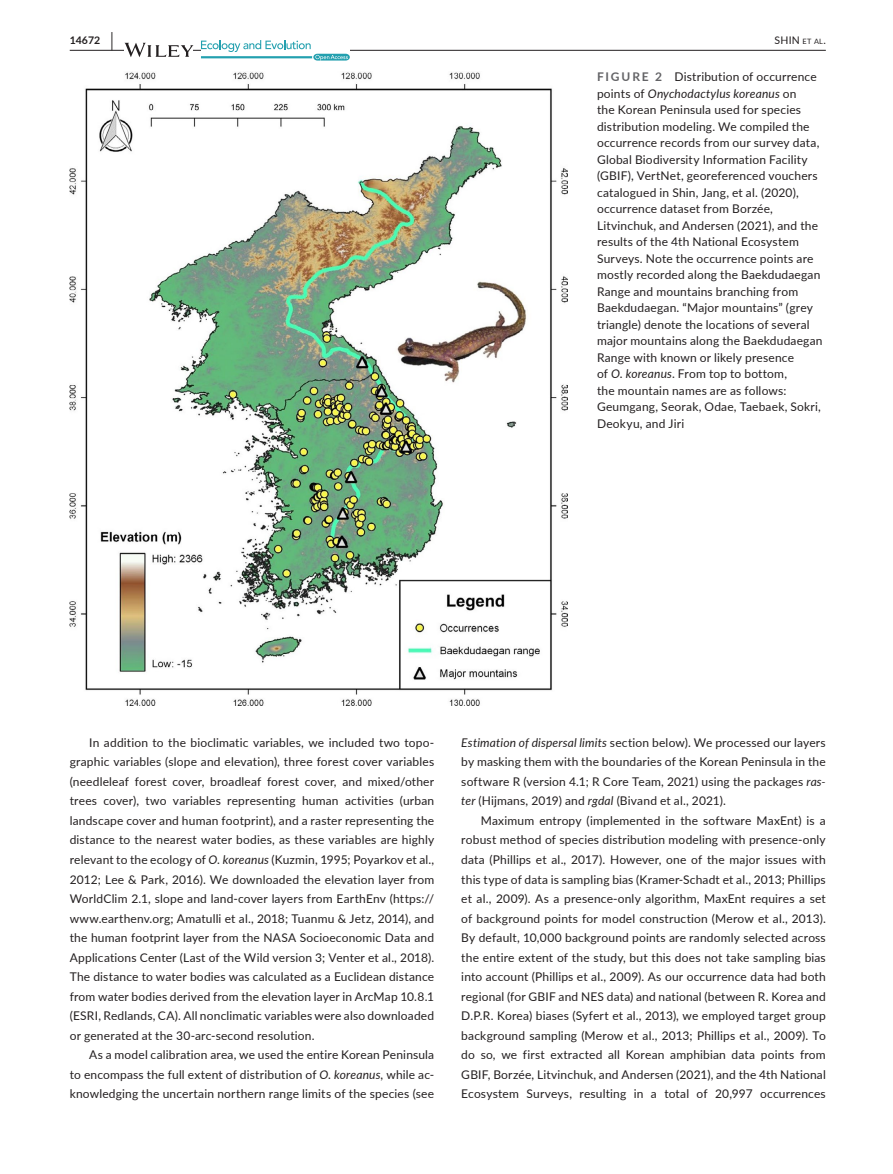
<style>
.page{position:relative;width:893px;height:1174px;background:#fff}
.page>*{position:absolute;margin:0;border:0;box-sizing:border-box;transform-origin:0 0}
.t1{font:12px/19.5px "Lato";letter-spacing:.015em;color:#231f20;text-align:justify}
.t2{font:10.5px "Lato";color:#231f20}
.t3{font:700 10.5px "Lato";color:#231f20}
.s1{font-size:19.5px}
.s2{font-size:7.35px}
.s3{font-weight:700;color:#636366}
.s4{font-style:italic}
</style>
<div class="page">
<hr style="left:70px;top:50px;width:756px;height:1px;background:#231f20">
<svg style="left:125px;top:43px;width:68px;height:14px"></svg>
<svg style="left:201px;top:40px;width:149px;height:21px"></svg>
<img style="left:70px;top:72px;width:497px;height:633px">
<p class="t3" style="left:70px;top:33px;width:45px">14672 <span class="s1">|</span></p>
<p class="t2" style="left:775px;top:33px;width:53px">SHIN <span class="s2">et al</span>.</p>
<p class="t1" style="left:597px;top:68px;width:227px;line-height:16.5px;text-align:left"><span class="s3">FIGURE 2</span> Distribution of occurrence points of <span class="s4">Onychodactylus koreanus</span> on<br>the Korean Peninsula used for species distribution modeling. We compiled the occurrence records from our survey data, Global Biodiversity Information Facility (GBIF), VertNet, georeferenced vouchers catalogued in Shin, Jang, et al. (2020), occurrence dataset from Borzée, Litvinchuk, and Andersen (2021), and the results of the 4th National Ecosystem Surveys. Note the occurrence points are mostly recorded along the Baekdudaegan Range and mountains branching from Baekdudaegan. “Major mountains” (grey triangle) denote the locations of several major mountains along the Baekdudaegan Range with known or likely presence<br>of <span class="s4">O. koreanus</span>. From top to bottom,<br>the mountain names are as follows:<br>Geumgang, Seorak, Odae, Taebaek, Sokri, Deokyu, and Jiri</p>
<p class="t1" style="left:70px;top:732px;width:366px;text-indent:20px">In addition to the bioclimatic variables, we included two topo&shy;graphic variables (slope and elevation), three forest cover variables (needleleaf forest cover, broadleaf forest cover, and mixed/other trees cover), two variables representing human activities (urban landscape cover and human footprint), and a raster representing the distance to the nearest water bodies, as these variables are highly relevant to the ecology of <span class="s4">O. koreanus</span> (Kuzmin, 1995; Poyarkov et al., 2012; Lee &amp; Park, 2016). We downloaded the elevation layer from WorldClim 2.1, slope and land-cover layers from EarthEnv (https:// www.earthenv.org; Amatulli et al., 2018; Tuanmu &amp; Jetz, 2014), and the human footprint layer from the NASA Socioeconomic Data and Applications Center (Last of the Wild version 3; Venter et al., 2018).<br>The distance to water bodies was calculated as a Euclidean distance from water bodies derived from the elevation layer in ArcMap 10.8.1 (ESRI, Redlands, CA). All nonclimatic variables were also downloaded or generated at the 30-arc-second resolution.</p>
<p class="t1" style="left:70px;top:1044px;width:366px;text-indent:20px">As a model calibration area, we used the entire Korean Peninsula to encompass the full extent of distribution of <span class="s4">O. koreanus</span>, while ac&shy;knowledging the uncertain northern range limits of the species (see</p>
<p class="t1" style="left:461px;top:732px;width:366px"><span class="s4">Estimation of dispersal limits</span> section below). We processed our layers by masking them with the boundaries of the Korean Peninsula in the software R (version 4.1; R Core Team, 2021) using the packages <span class="s4">ras&shy;ter</span> (Hijmans, 2019) and <span class="s4">rgdal</span> (Bivand et al., 2021).</p>
<p class="t1" style="left:461px;top:810px;width:366px;text-indent:20px">Maximum entropy (implemented in the software MaxEnt) is a robust method of species distribution modeling with presence-only data (Phillips et al., 2017). However, one of the major issues with this type of data is sampling bias (Kramer-Schadt et al., 2013; Phillips et al., 2009). As a presence-only algorithm, MaxEnt requires a set of background points for model construction (Merow et al., 2013).<br>By default, 10,000 background points are randomly selected across the entire extent of the study, but this does not take sampling bias into account (Phillips et al., 2009). As our occurrence data had both regional (for GBIF and NES data) and national (between R. Korea and D.P.R. Korea) biases (Syfert et al., 2013), we employed target group background sampling (Merow et al., 2013; Phillips et al., 2009). To do so, we first extracted all Korean amphibian data points from GBIF, Borzée, Litvinchuk, and Andersen (2021), and the 4th National Ecosystem Surveys, resulting in a total of 20,997 occurrences</p>
</div>
